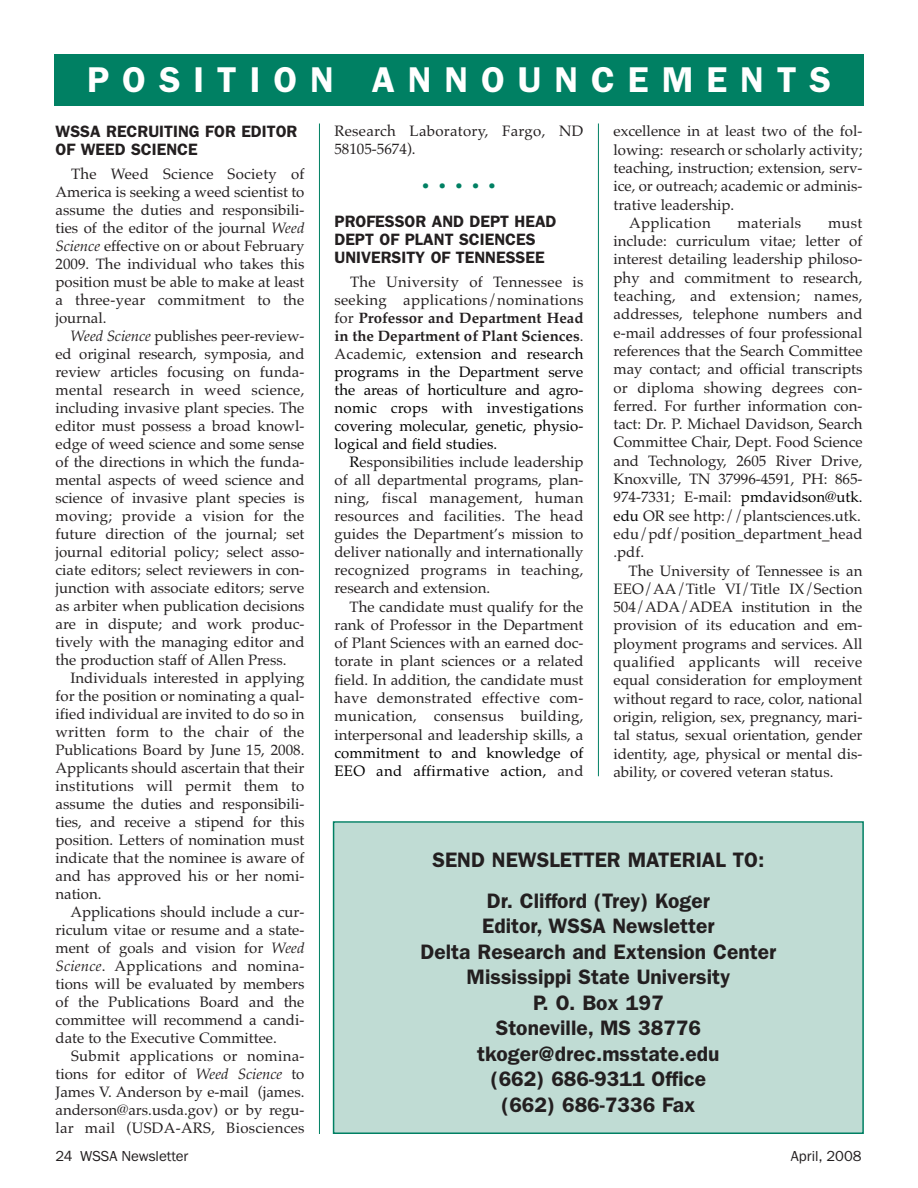
<style>
.page{position:relative;width:918px;height:1188px;background:#fff}
.page>*{position:absolute;margin:0;border:0;box-sizing:border-box;transform-origin:0 0}
.t1{font:600 36px "Franklin Gothic";letter-spacing:.36em;color:#fff}
.t2{font:600 21px/25.5px "Franklin Gothic";color:#231f20;text-align:center}
.t3{font:600 16.5px/18px "Franklin Gothic";color:#231f20}
.t4{font:15px/18px "Palatino";color:#231f20;text-align:justify}
.t5{font:15px/18px "Palatino";color:#000;text-align:justify}
.t6{font:15px/18px "Palatino";letter-spacing:.02em;color:#231f20}
.t7{font:15px "Franklin Gothic";color:#231f20}
.t8{font:15px "Palatino";color:#008063}
.s1{font-style:italic}
.s2{color:#231f20}
.s3{font-weight:700;color:#231f20}
.s4{color:#000}
</style>
<div class="page">
<div style="left:54px;top:54px;width:810px;height:51px;background:#008063"></div>
<hr style="left:319px;top:124px;width:1px;height:1010px;background:#008063">
<hr style="left:598px;top:124px;width:1px;height:652px;background:#008063">
<div style="left:334px;top:823px;width:528px;height:309px;background:#c0dcd4"></div>
<div style="left:333px;top:821px;width:531px;height:313px;border:2px solid #008063"></div>
<h1 class="t1" style="left:87px;top:67px;width:745px">POSITION ANNOUNCEMENTS</h1>
<p class="t3" style="left:56px;top:123px;width:243px">WSSA RECRUITING FOR EDITOR<br>OF WEED SCIENCE</p>
<p class="t4" style="left:55px;top:165px;width:251px;text-indent:16px">The Weed Science Society of America is seeking a weed scientist to assume the duties and responsibili&shy;ties of the editor of the journal <span class="s1">Weed Science</span> effective on or about February 2009. The individual who takes this position must be able to make at least a three-year commitment to the journal.</p>
<p class="t4" style="left:56px;top:327px;width:251px;text-indent:15px"><span class="s1">Weed Science</span> publishes peer-review&shy;ed original research, symposia, and review articles focusing on funda&shy;mental research in weed science, including invasive plant species. The editor must possess a broad knowl&shy;edge of weed science and some sense of the directions in which the funda&shy;mental aspects of weed science and science of invasive plant species is moving; provide a vision for the future direction of the journal; set journal editorial policy; select asso&shy;ciate editors; select reviewers in con&shy;junction with associate editors; serve as arbiter when publication decisions are in dispute; and work produc&shy;tively with the managing editor and the production staff of Allen Press.</p>
<p class="t4" style="left:56px;top:669px;width:251px;text-indent:15px">Individuals interested in applying for the position or nominating a qual&shy;ified individual are invited to do so in written form to the chair of the Publications Board by June 15, 2008.<br>Applicants should ascertain that their institutions will permit them to assume the duties and responsibili&shy;ties, and receive a stipend for this position. Letters of nomination must indicate that the nominee is aware of and has approved his or her nomi&shy;nation.</p>
<p class="t4" style="left:56px;top:903px;width:251px;text-indent:15px">Applications should include a cur&shy;riculum vitae or resume and a state&shy;ment of goals and vision for <span class="s1">Weed Science</span>. Applications and nomina&shy;tions will be evaluated by members of the Publications Board and the committee will recommend a candi&shy;date to the Executive Committee.</p>
<p class="t4" style="left:56px;top:1047px;width:251px;text-indent:16px">Submit applications or nomina&shy;tions for editor of <span class="s1">Weed Science</span> to James V. Anderson by e-mail (james. anderson@ars.usda.gov) or by regu&shy;lar mail (USDA-ARS, Biosciences</p>
<p class="t6" style="left:334px;top:122px;width:251px">Research Laboratory, Fargo, ND<br>58105-5674).</p>
<p class="t8" style="left:421px;top:177px;width:77px">•••••</p>
<p class="t3" style="left:334px;top:214px;width:224px">PROFESSOR AND DEPT HEAD<br>DEPT OF PLANT SCIENCES<br>UNIVERSITY OF TENNESSEE</p>
<p class="t5" style="left:334px;top:273px;width:251px;text-indent:16px"><span class="s2">The University of Tennessee is seeking applications/nominations for</span> <span class="s3">Professor and Department Head in the Department of Plant Sciences</span><span class="s2">.<br>Academic, e</span>xtension and research programs in the Department serve the areas of horticulture and agro&shy;nomic crops with investigations covering molecular, genetic, physio&shy;logical and field studies.</p>
<p class="t4" style="left:334px;top:453px;width:251px;text-indent:15px"><span class="s4">R</span>esponsibilities include leadership of all departmental programs, plan&shy;ning, fiscal management, human resources and facilities. The head guides the Department’s mission to deliver nationally and internationally recognized programs in teaching, research and extension.</p>
<p class="t4" style="left:334px;top:597px;width:251px;text-indent:15px">The candidate must qualify for the rank of Professor in the Department of Plant Sciences with an earned doc&shy;torate in plant sciences or a related field. In addition, the candidate must have demonstrated effective com&shy;munication, consensus building, interpersonal and leadership skills, a</p>
<p class="t5" style="left:334px;top:744px;width:251px">commitment to and knowledge of<br>EEO and affirmative action, <span class="s2">and</span></p>
<p class="t4" style="left:614px;top:122px;width:251px">excellence in at least two of the fol-</p>
<p class="t4" style="left:613px;top:141px;width:251px">lowing: research or scholarly activity;</p>
<p class="t4" style="left:613px;top:159px;width:251px">teaching, instruction; extension, serv-</p>
<p class="t4" style="left:613px;top:177px;width:251px">ice, or outreach; academic or adminis-</p>
<p class="t4" style="left:613px;top:195px;width:122px">trative leadership.</p>
<p class="t6" style="left:629px;top:214px;width:83px">Application</p>
<p class="t6" style="left:738px;top:214px;width:65px">materials</p>
<p class="t4" style="left:613px;top:214px;width:251px;text-indent:215px">must include: curriculum vitae; letter of interest detailing leadership philoso&shy;phy and commitment to research, teaching, and extension; names, addresses, telephone numbers and e-mail addresses of four professional references that the Search Committee may contact; and official transcripts or diploma showing degrees con&shy;ferred. For further information con&shy;tact: Dr. P. Michael Davidson, Search Committee Chair, Dept. Food Science and Technology, 2605 River Drive, Knoxville, TN 37996-4591, PH: 865- 974-7331; E-mail: <span class="s4">pmdavidson@utk. edu</span> OR see http://plantsciences.utk. edu/pdf/position_department_head .pdf.</p>
<p class="t4" style="left:613px;top:561px;width:251px;text-indent:15px">The University of Tennessee is an EEO/AA/Title VI/Title IX/Section 504/ADA/ADEA institution in the provision of its education and em&shy;ployment programs and services. All qualified applicants will receive equal consideration for employment without regard to race, color, national origin, religion, sex, pregnancy, mari&shy;tal status, sexual orientation, gender identity, age, physical or mental dis&shy;ability, or covered veteran status.</p>
<h2 class="t2" style="left:433px;top:842px;width:333px;line-height:40.5px">SEND NEWSLETTER MATERIAL TO:<br>Dr. Clifford (Trey) Koger</h2>
<h2 class="t2" style="left:421px;top:915px;width:357px">Editor, WSSA Newsletter<br>Delta Research and Extension Center<br>Mississippi State University<br>P. O. Box 197<br>Stoneville, MS 38776 tkoger@drec.msstate.edu<br>(662) 686-9311 Office<br>(662) 686-7336 Fax</h2>
<p class="t7" style="left:56px;top:1147px;width:135px">24 WSSA Newsletter</p>
<p class="t7" style="left:791px;top:1147px;width:72px">April, 2008</p>
</div>
